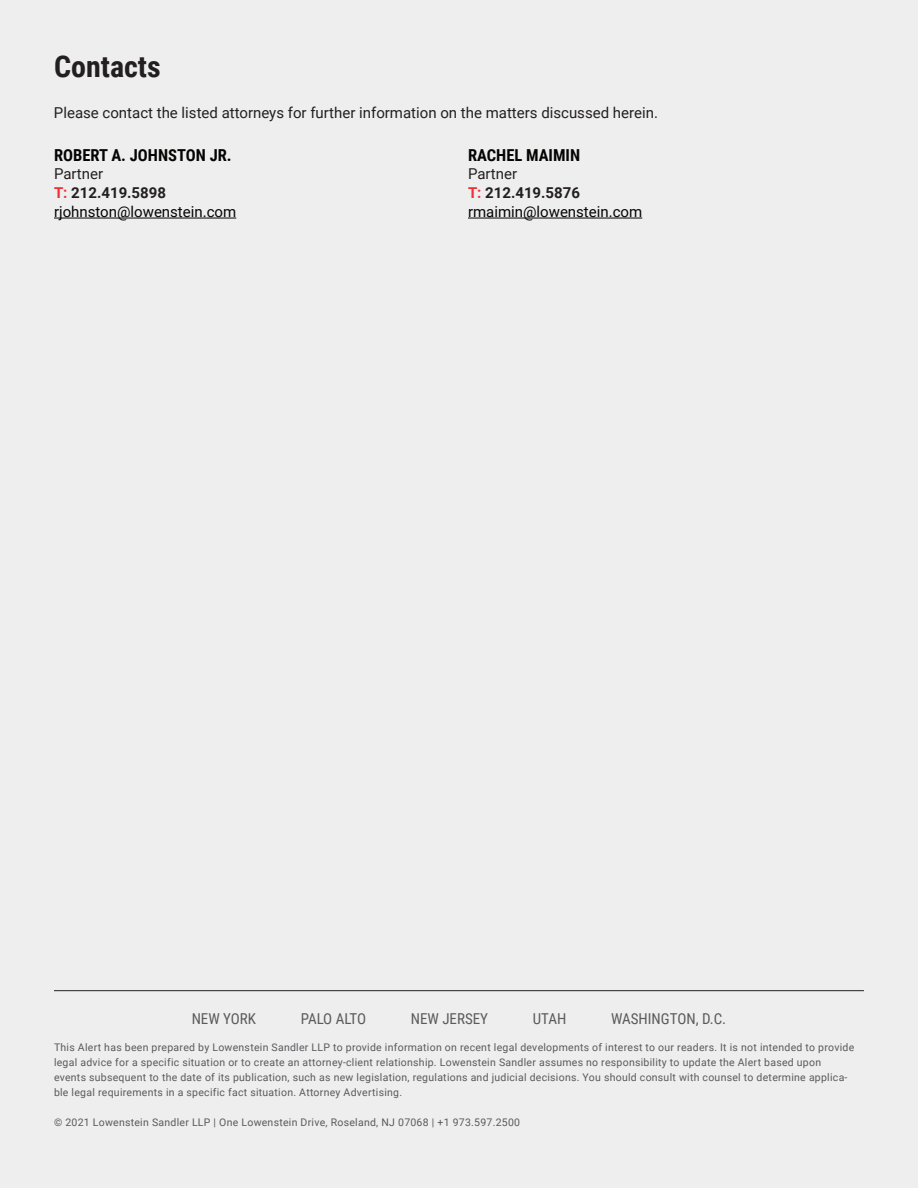
<style>
.page{position:relative;width:918px;height:1188px;background:#eeeeef}
.page>*{position:absolute;margin:0;border:0;box-sizing:border-box;transform-origin:0 0}
.t1{font:700 30px "Roboto Condensed";color:#231f20}
.Body{font:700 16.5px "Roboto Condensed";color:#040503}
.Body-2{font:15px/18.8px "Roboto";color:#040503}
.Body-3{font:15px "Roboto";color:#231f20}
.t2{font:15px "Roboto Condensed";color:#5a595b}
.t3{font:15px "Roboto Condensed";letter-spacing:-.025em;color:#5a595b}
.t4{font:10.5px/15px "Roboto";letter-spacing:.025em;color:#5a595b}
.s1{color:#231f20}
.s2{font-weight:700;color:#ee3037}
.s3{font-weight:700;color:#231f20}
</style>
<div class="page">
<hr style="left:54px;top:990px;width:810px;height:1px;background:#231f20">
<hr style="left:468px;top:218px;width:174px;height:1px;background:#040503">
<hr style="left:54px;top:218px;width:182px;height:1px;background:#040503">
<p class="t1" style="left:54px;top:45px;width:108px">Contacts</p>
<p class="Body-3" style="left:54px;top:102px;width:606px">Please contact the listed attorneys for further information on the matters discussed herein.</p>
<p class="Body" style="left:54px;top:143px;width:179px">ROBERT A. JOHNSTON JR.</p>
<p class="Body-2" style="left:54px;top:164px;width:184px"><span class="s1">Partner<br></span><span class="s2">T:</span> <span class="s3">212.419.5898 </span>rjohnston@lowenstein.com</p>
<p class="Body" style="left:468px;top:143px;width:114px">RACHEL MAIMIN</p>
<p class="Body-2" style="left:468px;top:164px;width:176px"><span class="s1">Partner<br></span><span class="s2">T:</span> <span class="s3">212.419.5876 </span>rmaimin@lowenstein.com</p>
<p class="t2" style="left:192px;top:1008px;width:66px">NEW YORK</p>
<p class="t3" style="left:301px;top:1008px;width:67px">PALO ALTO</p>
<p class="t2" style="left:411px;top:1008px;width:79px">NEW JERSEY</p>
<p class="t2" style="left:533px;top:1008px;width:35px">UTAH</p>
<p class="t2" style="left:611px;top:1008px;width:117px">WASHINGTON, D.C.</p>
<p class="t4" style="left:54px;top:1039px;width:802px">This Alert has been prepared by Lowenstein Sandler LLP to provide information on recent legal developments of interest to our readers. It is not intended to provide legal advice for a specific situation or to create an attorney-client relationship. Lowenstein Sandler assumes no responsibility to update the Alert based upon events subsequent to the date of its publication, such as new legislation, regulations and judicial decisions. You should consult with counsel to determine applica&shy;ble legal requirements in a specific fact situation. Attorney Advertising.</p>
<p class="t4" style="left:54px;top:1114px;width:468px">© 2021 Lowenstein Sandler LLP | One Lowenstein Drive, Roseland, NJ 07068 | +1 973.597.2500</p>
</div>
